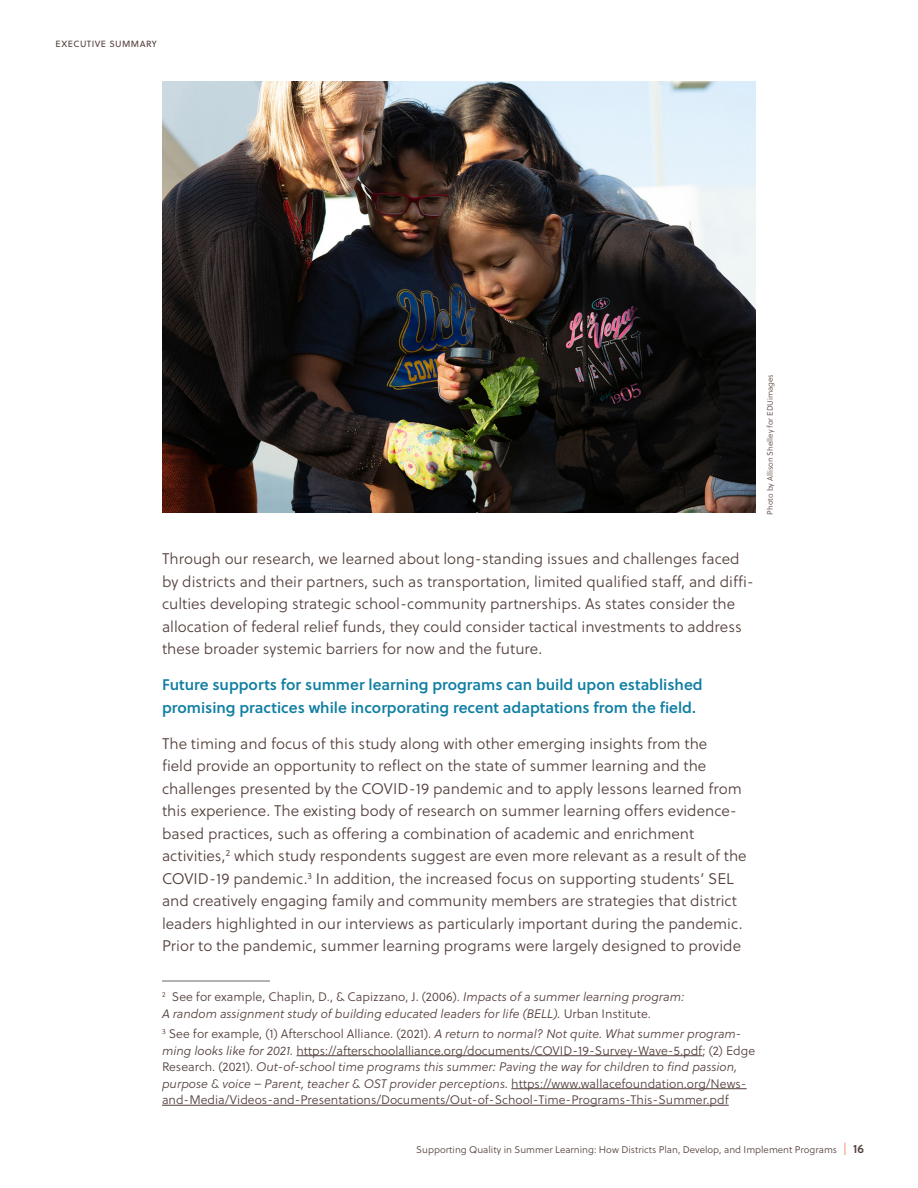
<style>
.page{position:relative;width:918px;height:1188px;background:#fff}
.page>*{position:absolute;margin:0;border:0;box-sizing:border-box;transform-origin:0 0}
.body{font:15.3px/22.5px "Soleil Lt";color:#533f3b}
.key_finding{font:15.3px/22.5px "Soleil Sb";color:#117fa3}
.New_footnote{font:12.3px/16.5px "Soleil Lt";color:#533f3b}
.New_footnote-2{font:italic 12.3px/16.5px "Soleil Lt";color:#533f3b}
.t1{font:9.75px "Soleil Lt";color:#533f3b}
.t2{font:9px "Soleil";letter-spacing:.05em;color:#533f3b}
.photo_credit{font:7.8px "Soleil Lt";color:#533f3b}
.s1{font-style:normal}
.s2{font-style:italic}
.s3{font-size:12px;color:#f16d3f}
.s4{font-family:"Soleil Sb";font-size:12px}
</style>
<div class="page">
<img style="left:162px;top:81px;width:594px;height:432px">
<hr style="left:162px;top:981px;width:108px;height:1px;background:#666">
<hr style="left:297px;top:1055px;width:405px;height:1px;background:#533f3b">
<hr style="left:511px;top:1088px;width:236px;height:1px;background:#533f3b">
<hr style="left:162px;top:1105px;width:567px;height:1px;background:#533f3b">
<p class="t2" style="left:56px;top:37px;width:103px">EXECUTIVE SUMMARY</p>
<p class="photo_credit" style="left:765px;top:514px;width:142px;rotate:-90deg">Photo by Allison Shelley for EDUimages</p>
<p class="body" style="left:162px;top:547px;width:594px">Through our research, we learned about long-standing issues and challenges faced by districts and their partners, such as transportation, limited qualified staff, and diffi&shy;culties developing strategic school-community partnerships. As states consider the allocation of federal relief funds, they could consider tactical investments to address these broader systemic barriers for now and the future.</p>
<p class="key_finding" style="left:162px;top:673px;width:542px">Future supports for summer learning programs can build upon established promising practices while incorporating recent adaptations from the field.</p>
<p class="body" style="left:162px;top:732px;width:586px">The timing and focus of this study along with other emerging insights from the<br>field provide an opportunity to reflect on the state of summer learning and the challenges presented by the COVID-19 pandemic and to apply lessons learned from this experience. The existing body of research on summer learning offers evidence&shy;based practices, such as offering a combination of academic and enrichment activities,<sup>2</sup> which study respondents suggest are even more relevant as a result of the COVID-19 pandemic.<sup>3</sup> In addition, the increased focus on supporting students’ SEL and creatively engaging family and community members are strategies that district leaders highlighted in our interviews as particularly important during the pandemic.<br>Prior to the pandemic, summer learning programs were largely designed to provide</p>
<p class="New_footnote-2" style="left:162px;top:989px;width:524px"><sup>2</sup> <span class="s1">See for example, Chaplin, D., &amp; Capizzano, J. (2006).</span> Impacts of a summer learning program:<br>A random assignment study of building educated leaders for life (BELL). <span class="s1">Urban Institute.</span></p>
<p class="New_footnote" style="left:162px;top:1025px;width:595px"><sup>3</sup> See for example, (1) Afterschool Alliance. (2021). <span class="s2">A return to normal? Not quite. What summer program&shy;ming looks like for 2021.</span> https://afterschoolalliance.org/documents/COVID-19-Survey-Wave-5.pdf; (2) Edge Research. (2021). <span class="s2">Out-of-school time programs this summer: Paving the way for children to find passion, purpose &amp; voice – Parent, teacher &amp; OST provider perceptions.</span> https://www.wallacefoundation.org/News&shy;and-Media/Videos-and-Presentations/Documents/Out-of-School-Time-Programs-This-Summer.pdf</p>
<p class="t1" style="left:416px;top:1143px;width:449px">Supporting Quality in Summer Learning: How Districts Plan, Develop, and Implement Programs <span class="s3">|</span> <span class="s4">16</span></p>
</div>
